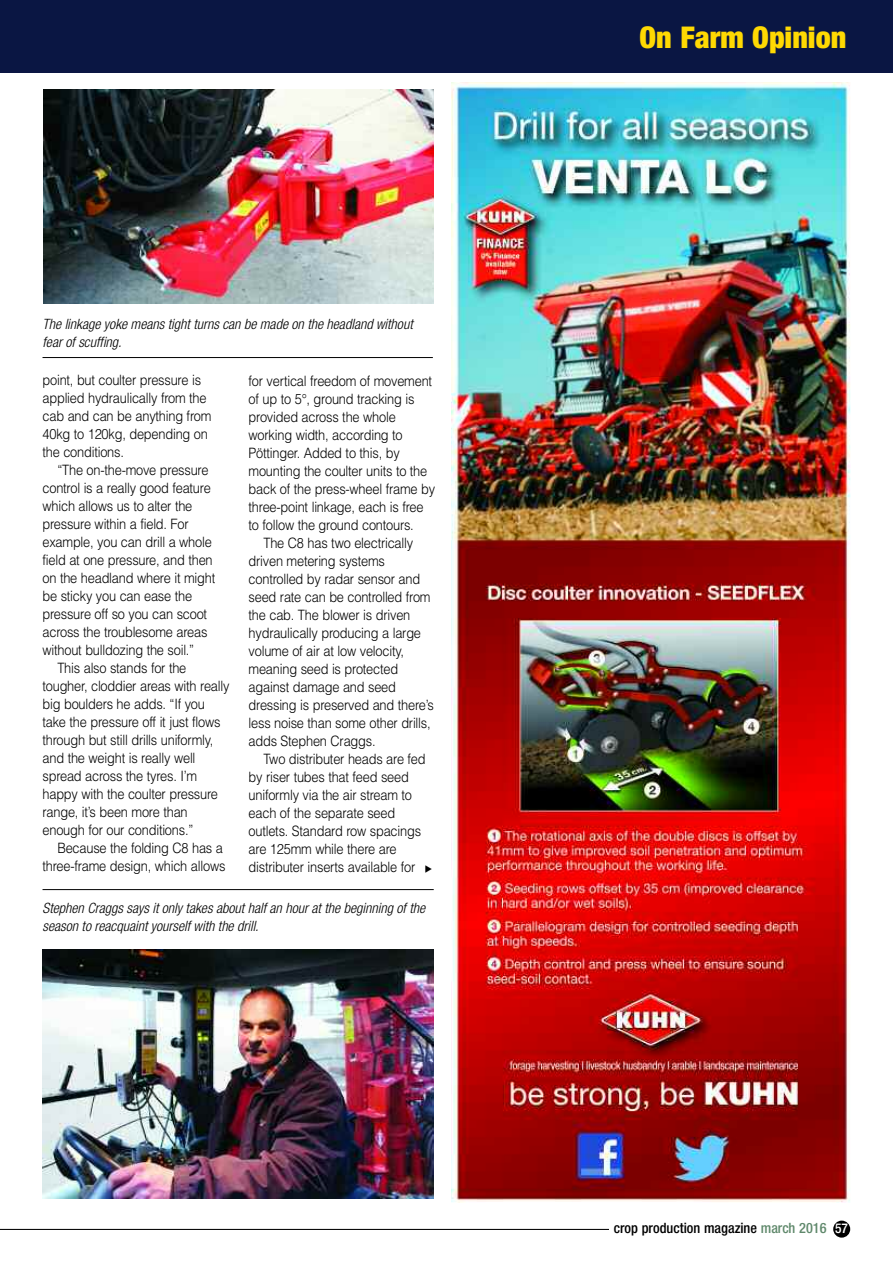
<style>
.page{position:relative;width:893px;height:1263px;background:#fff}
.page>*{position:absolute;margin:0;border:0;box-sizing:border-box;transform-origin:0 0}
.t1{font:900 condensed 30px "Helvetica Neue";color:#ffd902}
.t2{font:300 14.25px/18px "Helvetica";letter-spacing:-.015em;color:#000;scale:.9 1}
.t3{font:italic 300 condensed 14.25px/18px "Helvetica Neue";color:#000}
.t4{font:500 condensed 14.25px "Helvetica Neue";color:#000}
.s1{color:#60896c}
.s2{font-size:13.5px;color:#fff}
</style>
<div class="page">
<img style="left:43px;top:949px;width:391px;height:249px">
<img style="left:43px;top:89px;width:391px;height:214px">
<div style="left:0;top:0;width:893px;height:72px;background:#0a1643"></div>
<img style="left:452px;top:82px;width:398px;height:1120px">
<hr style="left:43px;top:357px;width:390px;height:1px;background:#000">
<hr style="left:43px;top:889px;width:391px;height:1px;background:#000">
<div style="left:833px;top:1220px;width:17px;height:17px;background:#000;border-radius:50%"></div>
<hr style="left:0;top:1229px;width:609px;height:1px;background:#000">
<p class="t3" style="left:43px;top:316px;width:372px">The linkage yoke means tight turns can be made on the headland without fear of scuffing.</p>
<p class="t2" style="left:43px;top:371px;width:189px">point, but coulter pressure is applied hydraulically from the cab and can be anything from<br>40kg to 120kg, depending on the conditions.</p>
<p class="t2" style="left:57px;top:461px;width:169px">“The on-the-move pressure</p>
<p class="t2" style="left:43px;top:479px;width:188px">control is a really good feature</p>
<p class="t2" style="left:43px;top:497px;width:168px">which allows us to alter the</p>
<p class="t2" style="left:43px;top:515px;width:164px">pressure within a field. For</p>
<p class="t2" style="left:43px;top:533px;width:190px">example, you can drill a whole</p>
<p class="t2" style="left:43px;top:551px;width:191px">field at one pressure, and then</p>
<p class="t2" style="left:43px;top:569px;width:193px">on the headland where it might</p>
<p class="t2" style="left:43px;top:587px;width:168px">be sticky you can ease the</p>
<p class="t2" style="left:43px;top:605px;width:184px">pressure off so you can scoot</p>
<p class="t2" style="left:43px;top:623px;width:185px">across the troublesome areas</p>
<p class="t2" style="left:43px;top:641px;width:170px">without bulldozing the soil.”</p>
<p class="t2" style="left:57px;top:659px;width:145px">This also stands for the</p>
<p class="t2" style="left:43px;top:677px;width:209px">tougher, cloddier areas with really</p>
<p class="t2" style="left:43px;top:695px;width:182px">big boulders he adds. “If you</p>
<p class="t2" style="left:43px;top:713px;width:199px">take the pressure off it just flows</p>
<p class="t2" style="left:43px;top:731px;width:192px">through but still drills uniformly,</p>
<p class="t2" style="left:43px;top:749px;width:171px">and the weight is really well</p>
<p class="t2" style="left:43px;top:767px;width:173px">spread across the tyres. I’m</p>
<p class="t2" style="left:43px;top:785px;width:196px">happy with the coulter pressure</p>
<p class="t2" style="left:43px;top:803px;width:163px">range, it’s been more than</p>
<p class="t2" style="left:43px;top:821px;width:169px">enough for our conditions.”</p>
<p class="t2" style="left:57px;top:839px;width:185px">Because the folding C8 has a</p>
<p class="t2" style="left:43px;top:857px;width:205px">three-frame design, which allows</p>
<p class="t2" style="left:249px;top:372px;width:205px">for vertical freedom of movement</p>
<p class="t2" style="left:249px;top:390px;width:186px">of up to 5°, ground tracking is</p>
<p class="t2" style="left:249px;top:408px;width:165px">provided across the whole</p>
<p class="t2" style="left:249px;top:426px;width:173px">working width, according to</p>
<p class="t2" style="left:249px;top:444px;width:169px">Pöttinger. Added to this, by</p>
<p class="t2" style="left:249px;top:462px;width:200px">mounting the coulter units to the</p>
<p class="t2" style="left:249px;top:480px;width:209px">back of the press-wheel frame by</p>
<p class="t2" style="left:249px;top:498px;width:196px">three-point linkage, each is free</p>
<p class="t2" style="left:249px;top:516px;width:185px">to follow the ground contours.</p>
<p class="t2" style="left:263px;top:534px;width:168px">The C8 has two electrically</p>
<p class="t2" style="left:249px;top:552px;width:153px">driven metering systems</p>
<p class="t2" style="left:249px;top:570px;width:192px">controlled by radar sensor and</p>
<p class="t2" style="left:249px;top:588px;width:204px">seed rate can be controlled from</p>
<p class="t2" style="left:249px;top:606px;width:181px">the cab. The blower is driven</p>
<p class="t2" style="left:249px;top:624px;width:193px">hydraulically producing a large</p>
<p class="t2" style="left:249px;top:642px;width:174px">volume of air at low velocity,</p>
<p class="t2" style="left:249px;top:660px;width:168px">meaning seed is protected</p>
<p class="t2" style="left:249px;top:678px;width:165px">against damage and seed</p>
<p class="t2" style="left:249px;top:696px;width:207px">dressing is preserved and there’s</p>
<p class="t2" style="left:249px;top:714px;width:204px">less noise than some other drills,</p>
<p class="t2" style="left:249px;top:732px;width:143px">adds Stephen Craggs.</p>
<p class="t2" style="left:263px;top:750px;width:182px">Two distributer heads are fed</p>
<p class="t2" style="left:249px;top:768px;width:180px">by riser tubes that feed seed</p>
<p class="t2" style="left:249px;top:786px;width:183px">uniformly via the air stream to</p>
<p class="t2" style="left:249px;top:804px;width:164px">each of the separate seed</p>
<p class="t2" style="left:249px;top:822px;width:193px">outlets. Standard row spacings</p>
<p class="t2" style="left:249px;top:840px;width:166px">are 125mm while there are</p>
<p class="t2" style="left:249px;top:858px;width:187px">distributer inserts available for</p>
<p class="t3" style="left:43px;top:900px;width:384px">Stephen Craggs says it only takes about half an hour at the beginning of the season to reacquaint yourself with the drill.</p>
<h1 class="t1" style="left:639px;top:27px;width:208px">On Farm Opinion</h1>
<p class="t4" style="left:614px;top:1223px;width:236px">crop production magazine <span class="s1">march 2016</span> <span class="s2">57</span></p>
</div>
